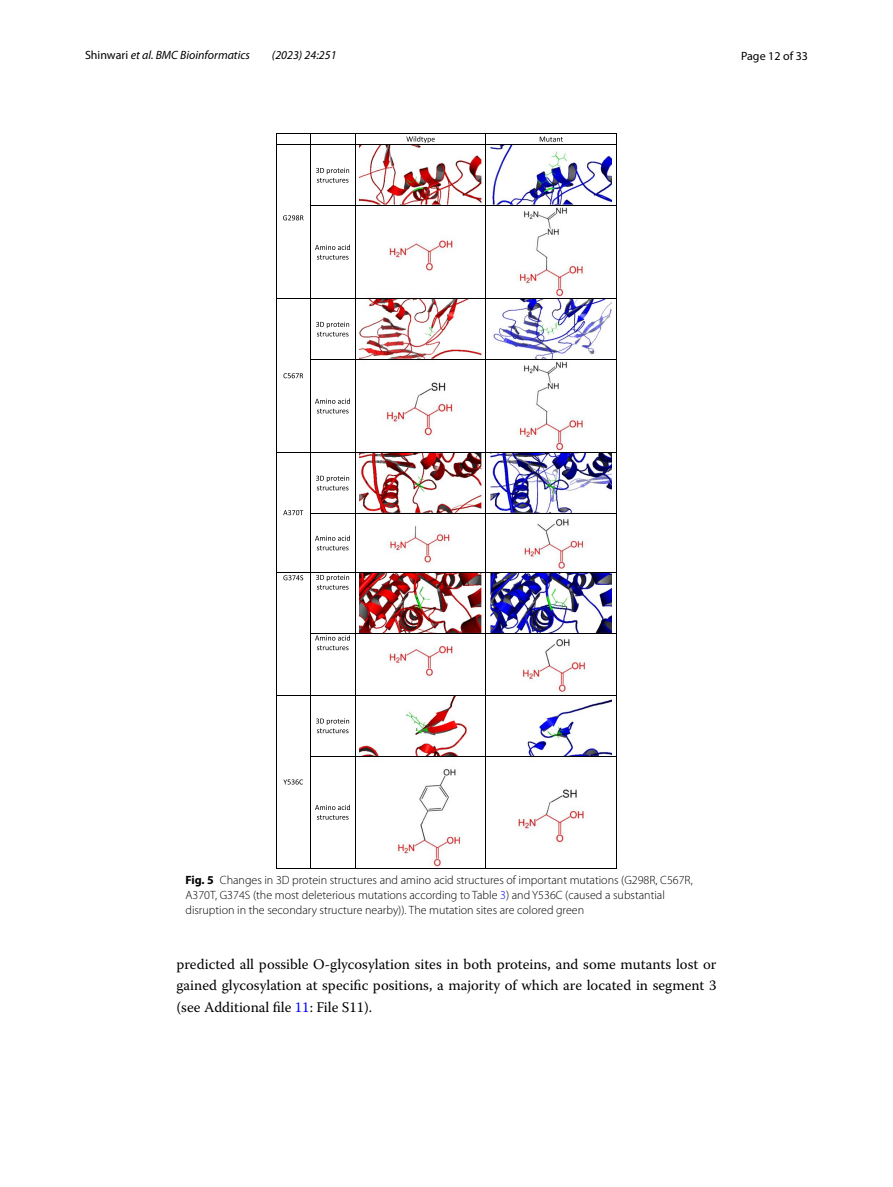
<style>
.page{position:relative;width:893px;height:1187px;background:#fff}
.page>*{position:absolute;margin:0;border:0;box-sizing:border-box;transform-origin:0 0}
.t1{font:14.7px/21.3px "Warnock Pro";color:#000;text-align:justify}
.t2{font:300 12px/15px "Myriad Pro";color:#000}
.t3{font:italic 12px "Myriad Pro";color:#000}
.t4{font:12px "Myriad Pro";color:#000}
.s1{font-style:normal}
.s2{font-weight:700}
.s3{color:#00f}
</style>
<div class="page">
<img style="left:360px;top:146px;width:252px;height:721px">
<svg style="left:406px;top:136px;width:29px;height:7px"></svg>
<svg style="left:540px;top:137px;width:23px;height:5px"></svg>
<hr style="left:277px;top:133px;width:33px;height:1px;background:#000">
<hr style="left:310px;top:133px;width:45px;height:1px;background:#000">
<hr style="left:356px;top:133px;width:130px;height:1px;background:#000">
<hr style="left:486px;top:133px;width:130px;height:1px;background:#000">
<svg style="left:283px;top:215px;width:21px;height:5px"></svg>
<svg style="left:316px;top:168px;width:33px;height:15px"></svg>
<svg style="left:276px;top:133px;width:1px;height:12px"></svg>
<hr style="left:277px;top:145px;width:33px;height:1px;background:#000">
<hr style="left:310px;top:145px;width:45px;height:1px;background:#000">
<svg style="left:355px;top:133px;width:1px;height:12px"></svg>
<hr style="left:356px;top:145px;width:130px;height:1px;background:#000">
<hr style="left:486px;top:145px;width:130px;height:1px;background:#000">
<svg style="left:616px;top:133px;width:1px;height:12px"></svg>
<hr style="left:276px;top:145px;width:1px;height:60px;background:#000">
<hr style="left:310px;top:145px;width:1px;height:60px;background:#000">
<hr style="left:355px;top:145px;width:1px;height:60px;background:#000">
<hr style="left:486px;top:145px;width:1px;height:60px;background:#000">
<hr style="left:616px;top:145px;width:1px;height:60px;background:#000">
<svg style="left:315px;top:244px;width:35px;height:15px"></svg>
<hr style="left:310px;top:205px;width:45px;height:1px;background:#000">
<hr style="left:356px;top:205px;width:130px;height:1px;background:#000">
<hr style="left:486px;top:205px;width:130px;height:1px;background:#000">
<hr style="left:276px;top:206px;width:1px;height:92px;background:#000">
<hr style="left:310px;top:206px;width:1px;height:92px;background:#000">
<hr style="left:355px;top:206px;width:1px;height:92px;background:#000">
<hr style="left:486px;top:206px;width:1px;height:92px;background:#000">
<hr style="left:616px;top:206px;width:1px;height:92px;background:#000">
<svg style="left:283px;top:373px;width:20px;height:5px"></svg>
<svg style="left:316px;top:322px;width:33px;height:14px"></svg>
<hr style="left:277px;top:298px;width:33px;height:1px;background:#000">
<hr style="left:310px;top:298px;width:45px;height:1px;background:#000">
<hr style="left:356px;top:298px;width:130px;height:1px;background:#000">
<hr style="left:486px;top:298px;width:130px;height:1px;background:#000">
<hr style="left:276px;top:299px;width:1px;height:60px;background:#000">
<hr style="left:310px;top:299px;width:1px;height:60px;background:#000">
<hr style="left:355px;top:299px;width:1px;height:60px;background:#000">
<hr style="left:486px;top:299px;width:1px;height:60px;background:#000">
<hr style="left:616px;top:299px;width:1px;height:60px;background:#000">
<svg style="left:315px;top:398px;width:35px;height:15px"></svg>
<hr style="left:310px;top:359px;width:45px;height:1px;background:#000">
<hr style="left:356px;top:359px;width:130px;height:1px;background:#000">
<hr style="left:486px;top:359px;width:130px;height:1px;background:#000">
<hr style="left:276px;top:359px;width:1px;height:93px;background:#000">
<hr style="left:310px;top:359px;width:1px;height:93px;background:#000">
<hr style="left:355px;top:359px;width:1px;height:93px;background:#000">
<hr style="left:486px;top:359px;width:1px;height:93px;background:#000">
<hr style="left:616px;top:359px;width:1px;height:93px;background:#000">
<svg style="left:283px;top:510px;width:20px;height:5px"></svg>
<svg style="left:316px;top:475px;width:33px;height:15px"></svg>
<hr style="left:277px;top:452px;width:33px;height:1px;background:#000">
<hr style="left:310px;top:452px;width:45px;height:1px;background:#000">
<hr style="left:356px;top:452px;width:130px;height:1px;background:#000">
<hr style="left:486px;top:452px;width:130px;height:1px;background:#000">
<hr style="left:276px;top:452px;width:1px;height:61px;background:#000">
<hr style="left:310px;top:452px;width:1px;height:61px;background:#000">
<hr style="left:355px;top:452px;width:1px;height:61px;background:#000">
<hr style="left:486px;top:452px;width:1px;height:61px;background:#000">
<hr style="left:616px;top:452px;width:1px;height:61px;background:#000">
<svg style="left:315px;top:535px;width:35px;height:15px"></svg>
<hr style="left:310px;top:513px;width:45px;height:1px;background:#000">
<hr style="left:356px;top:513px;width:130px;height:1px;background:#000">
<hr style="left:486px;top:513px;width:130px;height:1px;background:#000">
<hr style="left:276px;top:513px;width:1px;height:59px;background:#000">
<hr style="left:310px;top:513px;width:1px;height:59px;background:#000">
<hr style="left:355px;top:513px;width:1px;height:59px;background:#000">
<hr style="left:486px;top:513px;width:1px;height:59px;background:#000">
<hr style="left:616px;top:513px;width:1px;height:59px;background:#000">
<svg style="left:283px;top:575px;width:20px;height:5px"></svg>
<hr style="left:277px;top:572px;width:33px;height:1px;background:#000">
<svg style="left:316px;top:574px;width:33px;height:15px"></svg>
<hr style="left:310px;top:572px;width:45px;height:1px;background:#000">
<hr style="left:356px;top:572px;width:130px;height:1px;background:#000">
<hr style="left:486px;top:572px;width:130px;height:1px;background:#000">
<hr style="left:276px;top:572px;width:1px;height:61px;background:#000">
<hr style="left:310px;top:572px;width:1px;height:61px;background:#000">
<hr style="left:355px;top:572px;width:1px;height:61px;background:#000">
<hr style="left:486px;top:572px;width:1px;height:61px;background:#000">
<hr style="left:616px;top:572px;width:1px;height:61px;background:#000">
<svg style="left:311px;top:633px;width:44px;height:17px"></svg>
<hr style="left:356px;top:633px;width:130px;height:1px;background:#000">
<hr style="left:486px;top:633px;width:130px;height:1px;background:#000">
<hr style="left:276px;top:633px;width:1px;height:62px;background:#000">
<hr style="left:310px;top:633px;width:1px;height:62px;background:#000">
<hr style="left:355px;top:633px;width:1px;height:62px;background:#000">
<hr style="left:486px;top:633px;width:1px;height:62px;background:#000">
<hr style="left:616px;top:633px;width:1px;height:62px;background:#000">
<svg style="left:283px;top:779px;width:20px;height:5px"></svg>
<svg style="left:316px;top:718px;width:33px;height:15px"></svg>
<hr style="left:277px;top:695px;width:33px;height:1px;background:#000">
<hr style="left:310px;top:695px;width:45px;height:1px;background:#000">
<hr style="left:356px;top:695px;width:130px;height:1px;background:#000">
<hr style="left:486px;top:695px;width:130px;height:1px;background:#000">
<hr style="left:276px;top:695px;width:1px;height:60px;background:#000">
<hr style="left:310px;top:695px;width:1px;height:60px;background:#000">
<hr style="left:355px;top:695px;width:1px;height:60px;background:#000">
<hr style="left:486px;top:695px;width:1px;height:60px;background:#000">
<hr style="left:616px;top:695px;width:1px;height:60px;background:#000">
<svg style="left:315px;top:804px;width:35px;height:15px"></svg>
<hr style="left:310px;top:755px;width:45px;height:1px;background:#000">
<hr style="left:356px;top:755px;width:130px;height:1px;background:#000">
<hr style="left:486px;top:755px;width:130px;height:1px;background:#000">
<hr style="left:276px;top:756px;width:1px;height:112px;background:#000">
<hr style="left:277px;top:868px;width:33px;height:1px;background:#000">
<hr style="left:310px;top:756px;width:1px;height:112px;background:#000">
<hr style="left:310px;top:868px;width:45px;height:1px;background:#000">
<hr style="left:355px;top:756px;width:1px;height:112px;background:#000">
<hr style="left:356px;top:868px;width:130px;height:1px;background:#000">
<hr style="left:486px;top:756px;width:1px;height:112px;background:#000">
<hr style="left:486px;top:868px;width:130px;height:1px;background:#000">
<hr style="left:616px;top:756px;width:1px;height:112px;background:#000">
<p class="t3" style="left:85px;top:48px;width:167px"><span class="s1">Shinwari</span> et al. BMC Bioinformatics</p>
<p class="t3" style="left:272px;top:48px;width:66px">(2023) 24:251</p>
<p class="t4" style="left:741px;top:48px;width:68px">Page 12 of 33</p>
<p class="t2" style="left:185px;top:872px;width:509px"><span class="s2">Fig. 5</span> Changes in 3D protein structures and amino acid structures of important mutations (G298R, C567R,<br>A370T, G374S (the most deleterious mutations according to Table <span class="s3">3</span>) and Y536C (caused a substantial disruption in the secondary structure nearby)). The mutation sites are colored green</p>
<p class="t1" style="left:176px;top:953px;width:541px">predicted all possible O-glycosylation sites in both proteins, and some mutants lost or gained glycosylation at specific positions, a majority of which are located in segment 3 (see Additional file <span class="s3">11</span>: File S11).</p>
</div>
